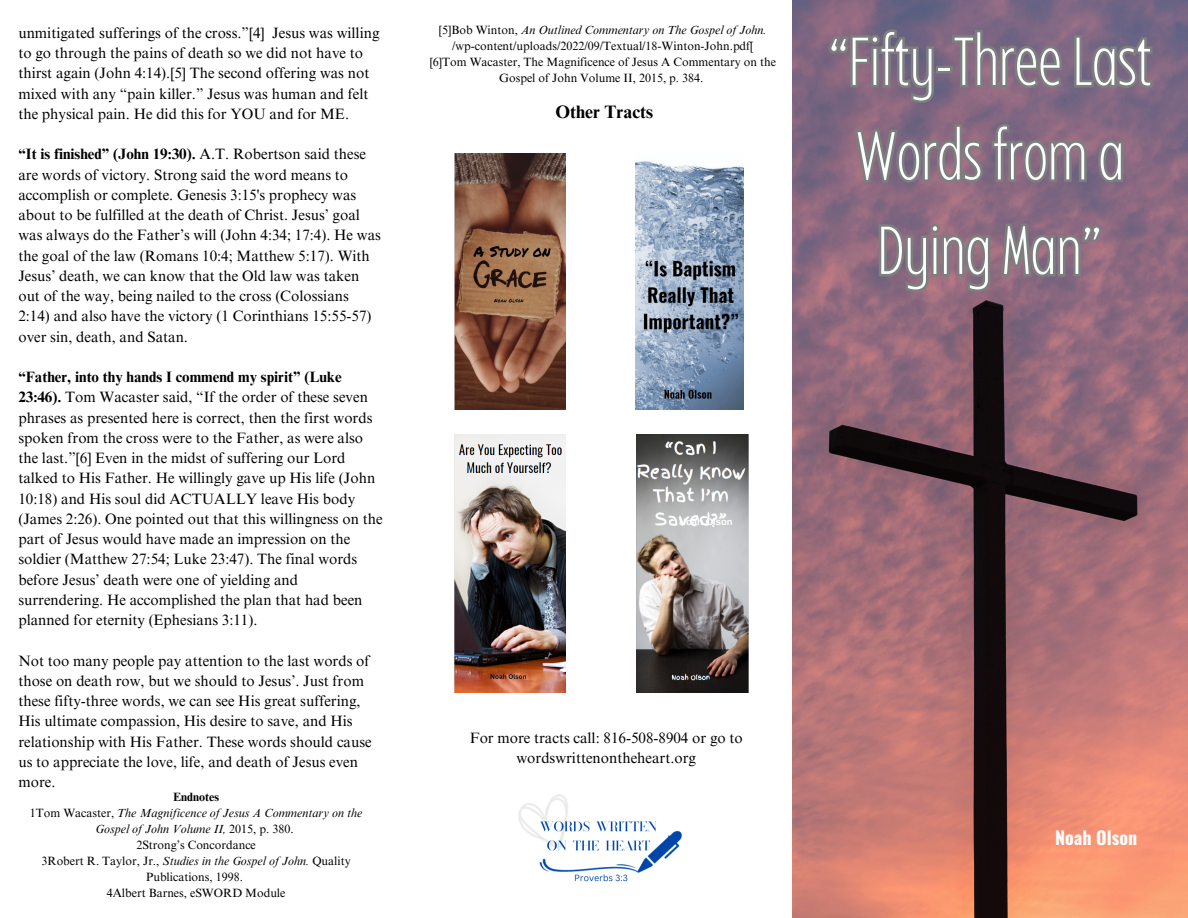
<style>
.page{position:relative;width:1188px;height:918px;background:#fff}
.page>*{position:absolute;margin:0;border:0;box-sizing:border-box;transform-origin:0 0}
.t1{font:200 condensed 67.5px/94.5px "Balgin";color:#fcfefe;text-align:center}
.t2{font:700 18px "Times NRMT Pro";color:#000}
.t3{font:700 18px "Oswald";color:#fcfefe}
.t4{font:15px/20.2px "Times NRMT Pro";color:#000}
.t5{font:12px/16px "Times NRMT Pro";color:#000;text-align:center}
.t6{font:700 9.45px "Arimo";color:#fff}
.s1{font-weight:700}
.s2{font-style:italic}
</style>
<div class="page">
<img style="left:792px;top:0;width:396px;height:918px">
<img style="left:518px;top:794px;width:164px;height:88px">
<img style="left:454px;top:154px;width:112px;height:255px">
<img style="left:636px;top:160px;width:108px;height:249px">
<img style="left:454px;top:434px;width:112px;height:259px">
<img style="left:636px;top:434px;width:113px;height:259px">
<svg style="left:825px;top:26px;width:330px;height:81px;background:#7e6e80"></svg>
<svg style="left:852px;top:120px;width:274px;height:66px;background:#837180"></svg>
<svg style="left:876px;top:219px;width:230px;height:77px;background:#88717f"></svg>
<h2 class="t4" style="left:18px;top:25px;width:363px">unmitigated sufferings of the cross.”[4] Jesus was willing to go through the pains of death so we did not have to thirst again (John 4:14).[5] The second offering was not mixed with any “pain killer.” Jesus was human and felt the physical pain. He did this for YOU and for ME.</h2>
<p class="t4" style="left:18px;top:146px;width:364px"><span class="s1">“It is finished” (John 19:30).</span> A.T. Robertson said these are words of victory. Strong said the word means to accomplish or complete. Genesis 3:15's prophecy was about to be fulfilled at the death of Christ. Jesus’ goal was always do the Father’s will (John 4:34; 17:4). He was the goal of the law (Romans 10:4; Matthew 5:17). With Jesus’ death, we can know that the Old law was taken out of the way, being nailed to the cross (Colossians 2:14) and also have the victory (1 Corinthians 15:55-57) over sin, death, and Satan.</p>
<p class="t4" style="left:18px;top:369px;width:366px"><span class="s1">“Father, into thy hands I commend my spirit” (Luke 23:46).</span> Tom Wacaster said, “If the order of these seven phrases as presented here is correct, then the first words spoken from the cross were to the Father, as were also the last.”[6] Even in the midst of suffering our Lord talked to His Father. He willingly gave up His life (John 10:18) and His soul did ACTUALLY leave His body (James 2:26). One pointed out that this willingness on the part of Jesus would have made an impression on the soldier (Matthew 27:54; Luke 23:47). The final words before Jesus’ death were one of yielding and surrendering. He accomplished the plan that had been planned for eternity (Ephesians 3:11).</p>
<p class="t4" style="left:18px;top:652px;width:355px">Not too many people pay attention to the last words of those on death row, but we should to Jesus’. Just from these fifty-three words, we can see His great suffering, His ultimate compassion, His desire to save, and His relationship with His Father. These words should cause us to appreciate the love, life, and death of Jesus even more.</p>
<h4 class="t5" style="left:30px;top:791px;width:334px"><span class="s1">Endnotes<br></span>1Tom Wacaster, <span class="s2">The Magnificence of Jesus A Commentary on the Gospel of John Volume II,</span> 2015, p. 380.<br>2Strong’s Concordance<br>3Robert R. Taylor, Jr., <span class="s2">Studies in the Gospel of John.</span> Quality Publications, 1998.<br>4Albert Barnes, eSWORD Module</h4>
<p class="t5" style="left:430px;top:24px;width:348px">[5]Bob Winton, <span class="s2">An Outlined Commentary on The Gospel of John. </span>/wp-content/uploads/2022/09/Textual/18-Winton-John.pdf[<br>[6]Tom Wacaster, The Magnificence of Jesus A Commentary on the Gospel of John Volume II, 2015, p. 384.</p>
<p class="t2" style="left:555px;top:105px;width:99px">Other Tracts</p>
<h3 class="t6" style="left:679px;top:517px;width:55px">Noah Olson</h3>
<p class="t4" style="left:470px;top:729px;width:275px;text-align:center">For more tracts call: 816-508-8904 or go to wordswrittenontheheart.org</p>
<h1 class="t1" style="left:828px;top:21px;width:325px">“Fifty-Three Last<br>Words from a<br>Dying Man”</h1>
<h2 class="t3" style="left:1055px;top:823px;width:84px">Noah Olson</h2>
</div>
